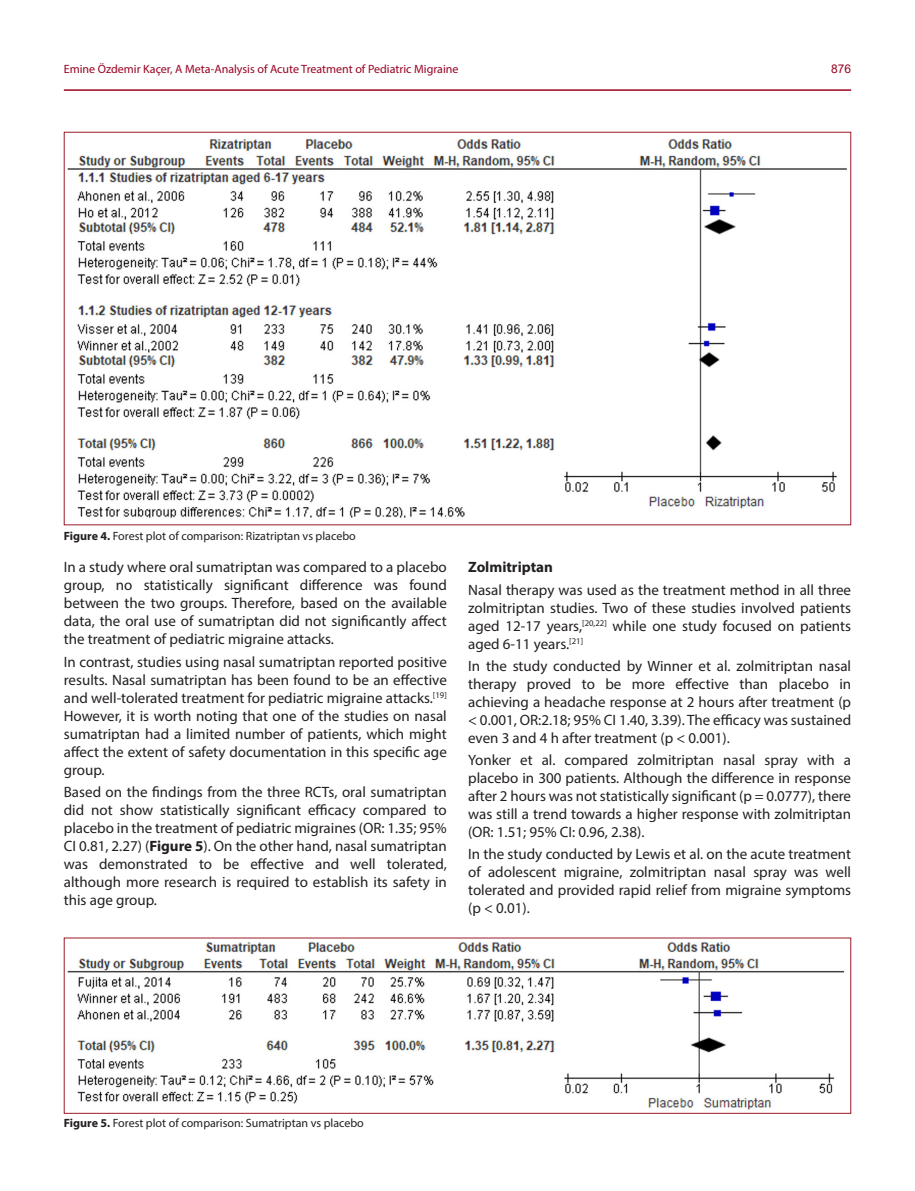
<style>
.page{position:relative;width:915px;height:1191px;background:#fff}
.page>*{position:absolute;margin:0;border:0;box-sizing:border-box;transform-origin:0 0}
.Ana_Metin{font:15px/18px "Myriad Pro";color:#231f20;text-align:justify}
.Ara_başlıklar{font:700 15px "Myriad Pro";color:#231f20}
.TABLO{font:12px "Myriad Pro";color:#231f20}
.t1{font:12px "Myriad Pro";color:#990323}
.t2{font:12px "Arial";color:#990323}
.s1{font-weight:700}
</style>
<div class="page">
<hr style="left:64px;top:89px;width:786px;height:2px;background:#990323">
<img style="left:67px;top:139px;width:780px;height:379px">
<img style="left:67px;top:942px;width:778px;height:168px">
<p class="t1" style="left:64px;top:61px;width:396px">Emine Özdemir Kaçer, A Meta-Analysis of Acute Treatment of Pediatric Migraine</p>
<p class="t2" style="left:830px;top:60px;width:22px">876</p>
<p class="TABLO" style="left:64px;top:528px;width:293px"><span class="s1">Figure 4.</span> Forest plot of comparison: Rizatriptan vs placebo</p>
<p class="Ana_Metin" style="left:64px;top:558px;width:384px">In a study where oral sumatriptan was compared to a placebo group, no statistically significant difference was found between the two groups. Therefore, based on the available data, the oral use of sumatriptan did not significantly affect the treatment of pediatric migraine attacks.</p>
<p class="Ana_Metin" style="left:64px;top:652px;width:384px">In contrast, studies using nasal sumatriptan reported positive results. Nasal sumatriptan has been found to be an effective and well-tolerated treatment for pediatric migraine attacks.<sup>[19] </sup>However, it is worth noting that one of the studies on nasal sumatriptan had a limited number of patients, which might affect the extent of safety documentation in this specific age group.</p>
<p class="Ana_Metin" style="left:64px;top:782px;width:384px">Based on the findings from the three RCTs, oral sumatriptan did not show statistically significant efficacy compared to placebo in the treatment of pediatric migraines (OR: 1.35; 95% CI 0.81, 2.27) (<span class="s1">Figure 5</span>). On the other hand, nasal sumatriptan was demonstrated to be effective and well tolerated, although more research is required to establish its safety in this age group.</p>
<p class="Ara_başlıklar" style="left:468px;top:557px;width:86px">Zolmitriptan</p>
<p class="Ana_Metin" style="left:468px;top:580px;width:384px">Nasal therapy was used as the treatment method in all three zolmitriptan studies. Two of these studies involved patients aged 12-17 years,<sup>[20,22]</sup> while one study focused on patients aged 6-11 years.<sup>[21]</sup></p>
<p class="Ana_Metin" style="left:468px;top:656px;width:384px">In the study conducted by Winner et al. zolmitriptan nasal therapy proved to be more effective than placebo in achieving a headache response at 2 hours after treatment (p &lt; 0.001, OR:2.18; 95% CI 1.40, 3.39). The efficacy was sustained even 3 and 4 h after treatment (p &lt; 0.001).</p>
<p class="Ana_Metin" style="left:468px;top:751px;width:384px">Yonker et al. compared zolmitriptan nasal spray with a placebo in 300 patients. Although the difference in response after 2 hours was not statistically significant (p = 0.0777), there was still a trend towards a higher response with zolmitriptan (OR: 1.51; 95% CI: 0.96, 2.38).</p>
<p class="Ana_Metin" style="left:468px;top:845px;width:384px">In the study conducted by Lewis et al. on the acute treatment of adolescent migraine, zolmitriptan nasal spray was well tolerated and provided rapid relief from migraine symptoms (p &lt; 0.01).</p>
<p class="TABLO" style="left:64px;top:1115px;width:301px"><span class="s1">Figure 5.</span> Forest plot of comparison: Sumatriptan vs placebo</p>
</div>
